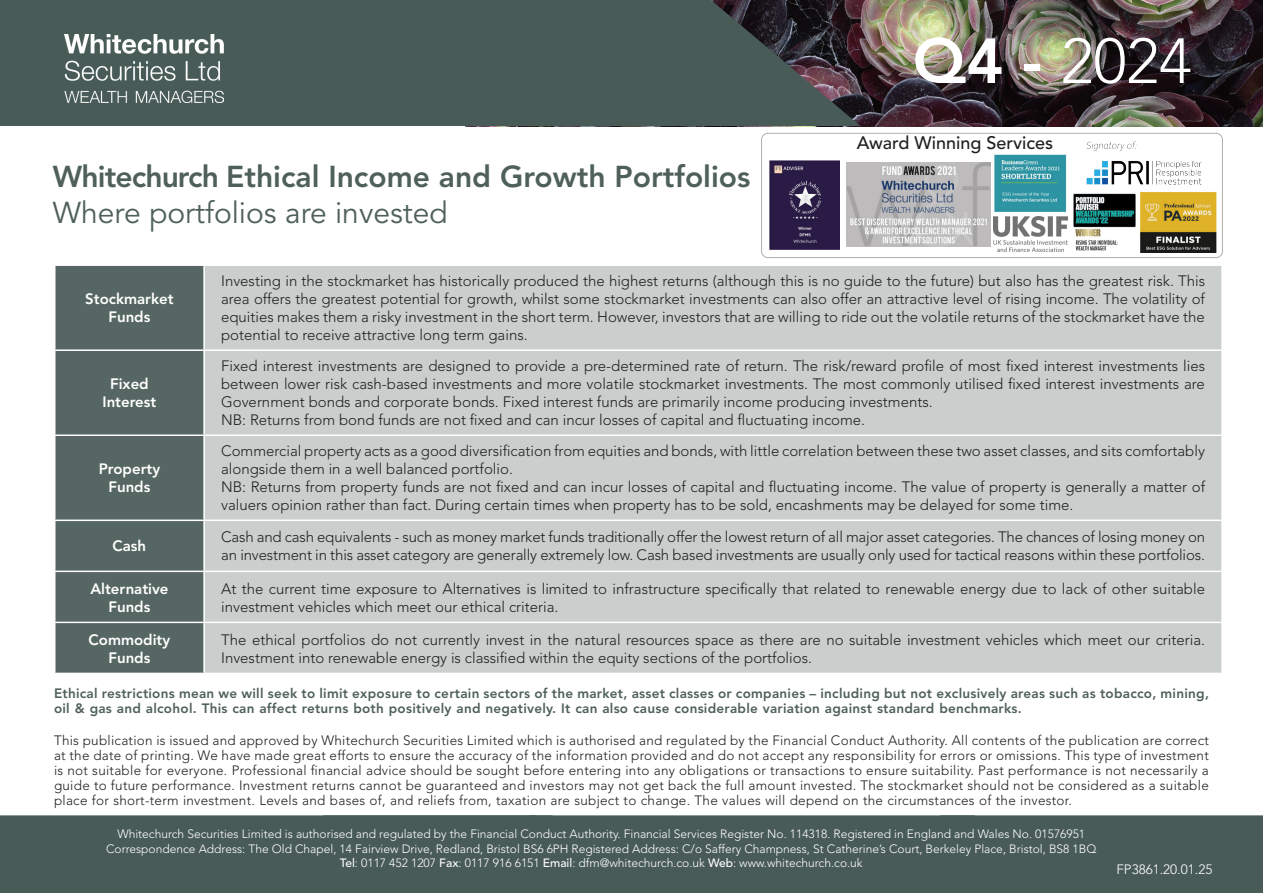
<style>
.page{position:relative;width:1263px;height:893px;background:#fff}
.page>*{position:absolute;margin:0;border:0;box-sizing:border-box;transform-origin:0 0}
.t1{font:300 63px "Avenir LT Std";color:#fff}
.t2{font:800 30px "Avenir LT Std";color:#4f605a}
.t3{font:30px "Avenir LT Std";color:#4f605a}
.t4{font:500 18px "Avenir LT Std";color:#231f20}
.t5{font:300 15px/18px "Avenir LT Std";color:#231f20}
.t6{font:800 15px/18px "Avenir LT Std";color:#fff;text-align:center}
.t7{font:300 13.5px/15px "Avenir LT Std";letter-spacing:.02em;color:#231f20;text-align:justify}
.t8{font:800 13.5px/15px "Avenir LT Std";letter-spacing:.02em;color:#4f605a}
.t9{font:300 13.5px "Avenir LT Std";color:#fff}
.t10{font:300 12px/14.4px "Avenir LT Std";color:#fff;text-align:center}
.s1{font-weight:800}
.s2{font-weight:500}
</style>
<div class="page">
<img style="left:860px;top:0;width:403px;height:126px">
<svg style="left:0;top:0;width:860px;height:126px;background:#465653"></svg>
<img style="left:65px;top:35px;width:158px;height:68px">
<div style="left:56px;top:266px;width:147px;height:407px;background:#566662"></div>
<div style="left:205px;top:266px;width:1016px;height:407px;background:#cacfcd"></div>
<hr style="left:54px;top:349px;width:150px;height:2px;background:#fff">
<hr style="left:204px;top:349px;width:1019px;height:2px;background:#fff">
<hr style="left:54px;top:434px;width:150px;height:2px;background:#fff">
<hr style="left:204px;top:434px;width:1019px;height:2px;background:#fff">
<hr style="left:54px;top:520px;width:150px;height:1px;background:#fff">
<hr style="left:204px;top:520px;width:1019px;height:1px;background:#fff">
<hr style="left:54px;top:571px;width:150px;height:1px;background:#fff">
<hr style="left:204px;top:571px;width:1019px;height:1px;background:#fff">
<hr style="left:54px;top:622px;width:150px;height:1px;background:#fff">
<hr style="left:204px;top:622px;width:1019px;height:1px;background:#fff">
<div style="left:0;top:815px;width:1263px;height:78px;background:#485b57"></div>
<img style="left:993px;top:154px;width:75px;height:63px">
<div style="left:761px;top:133px;width:462px;height:125px;border:1px solid #b3aeaa;border-radius:6px"></div>
<img style="left:994px;top:217px;width:73px;height:35px">
<img style="left:1086px;top:141px;width:116px;height:43px">
<img style="left:846px;top:162px;width:145px;height:84px">
<img style="left:770px;top:161px;width:70px;height:88px">
<img style="left:1140px;top:192px;width:77px;height:60px">
<img style="left:1073px;top:193px;width:63px;height:58px">
<h1 class="t1" style="left:913px;top:24px;width:281px"><span class="s1">Q4 -</span> 2024</h1>
<h2 class="t2" style="left:53px;top:158px;width:699px">Whitechurch Ethical Income and Growth Portfolios</h2>
<h2 class="t3" style="left:53px;top:195px;width:396px">Where portfolios are invested</h2>
<p class="t4" style="left:857px;top:133px;width:198px">Award Winning Services</p>
<p class="t6" style="left:85px;top:290px;width:90px">Stockmarket<br>Funds</p>
<p class="t6" style="left:102px;top:375px;width:55px">Fixed<br>Interest</p>
<p class="t6" style="left:99px;top:460px;width:63px">Property<br>Funds</p>
<p class="t5" style="left:221px;top:272px;width:985px;text-align:justify">Investing in the stockmarket has historically produced the highest returns (although this is no guide to the future) but also has the greatest risk. This area offers the greatest potential for growth, whilst some stockmarket investments can also offer an attractive level of rising income. The volatility of equities makes them a risky investment in the short term. However, investors that are willing to ride out the volatile returns of the stockmarket have the potential to receive attractive long term gains.</p>
<p class="t5" style="left:221px;top:357px;width:985px">Fixed interest investments are designed to provide a pre-determined rate of return. The risk/reward profile of most fixed interest investments lies between lower risk cash-based investments and more volatile stockmarket investments. The most commonly utilised fixed interest investments are Government bonds and corporate bonds. Fixed interest funds are primarily income producing investments.<br>NB: Returns from bond funds are not fixed and can incur losses of capital and fluctuating income.</p>
<p class="t5" style="left:221px;top:442px;width:985px">Commercial property acts as a good diversification from equities and bonds, with little correlation between these two asset classes, and sits comfortably alongside them in a well balanced portfolio.<br>NB: Returns from property funds are not fixed and can incur losses of capital and fluctuating income. The value of property is generally a matter of valuers opinion rather than fact. During certain times when property has to be sold, encashments may be delayed for some time.</p>
<p class="t6" style="left:113px;top:537px;width:35px">Cash</p>
<p class="t5" style="left:221px;top:528px;width:985px">Cash and cash equivalents - such as money market funds traditionally offer the lowest return of all major asset categories. The chances of losing money on an investment in this asset category are generally extremely low. Cash based investments are usually only used for tactical reasons within these portfolios.</p>
<p class="t6" style="left:90px;top:579px;width:80px">Alternative<br>Funds</p>
<p class="t5" style="left:221px;top:579px;width:985px">At the current time exposure to Alternatives is limited to infrastructure specifically that related to renewable energy due to lack of other suitable investment vehicles which meet our ethical criteria.</p>
<p class="t6" style="left:89px;top:630px;width:83px">Commodity<br>Funds</p>
<p class="t5" style="left:221px;top:630px;width:985px">The ethical portfolios do not currently invest in the natural resources space as there are no suitable investment vehicles which meet our criteria.<br>Investment into renewable energy is classified within the equity sections of the portfolios.</p>
<p class="t8" style="left:54px;top:686px;width:1156px">Ethical restrictions mean we will seek to limit exposure to certain sectors of the market, asset classes or companies – including but not exclusively areas such as tobacco, mining, oil &amp; gas and alcohol. This can affect returns both positively and negatively. It can also cause considerable variation against standard benchmarks.</p>
<p class="t7" style="left:54px;top:733px;width:1156px">This publication is issued and approved by Whitechurch Securities Limited which is authorised and regulated by the Financial Conduct Authority. All contents of the publication are correct at the date of printing. We have made great efforts to ensure the accuracy of the information provided and do not accept any responsibility for errors or omissions. This type of investment is not suitable for everyone. Professional financial advice should be sought before entering into any obligations or transactions to ensure suitability. Past performance is not necessarily a guide to future performance. Investment returns cannot be guaranteed and investors may not get back the full amount invested. The stockmarket should not be considered as a suitable place for short-term investment. Levels and bases of, and reliefs from, taxation are subject to change. The values will depend on the circumstances of the investor.</p>
<p class="t10" style="left:106px;top:827px;width:992px">Whitechurch Securities Limited is authorised and regulated by the Financial Conduct Authority. Financial Services Register No. 114318. Registered in England and Wales No. 01576951<br>Correspondence Address: The Old Chapel, 14 Fairview Drive, Redland, Bristol BS6 6PH Registered Address: C/o Saffery Champness, St Catherine’s Court, Berkeley Place, Bristol, BS8 1BQ<br><span class="s2">Tel</span>: 0117 452 1207 <span class="s2">Fax</span>: 0117 916 6151 <span class="s2">Email</span>: dfm@whitechurch.co.uk <span class="s2">Web</span>: www.whitechurch.co.uk</p>
<p class="t9" style="left:1116px;top:862px;width:97px">FP3861.20.01.25</p>
</div>
